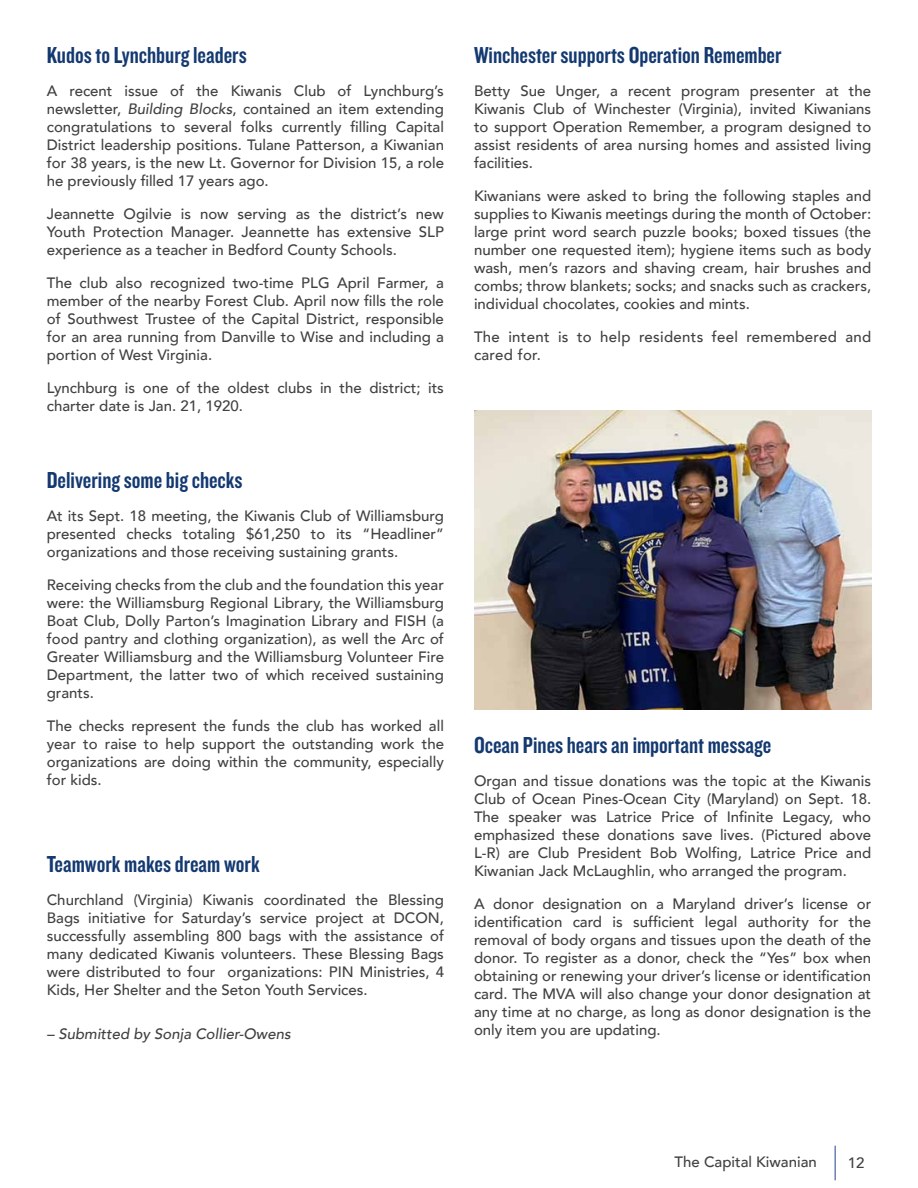
<style>
.page{position:relative;width:918px;height:1188px;background:#fff}
.page>*{position:absolute;margin:0;border:0;box-sizing:border-box;transform-origin:0 0}
.t1{font:24px "Knockout HTF49 Liteweight";color:#133970}
.t2{font:500 15px/18px "Avenir";color:#414042;text-align:justify}
.t3{font:500 15px/18px "Avenir";letter-spacing:.02em;color:#414042}
.t4{font:italic 500 15px "Avenir";color:#414042}
.s1{font-style:italic}
</style>
<div class="page">
<img style="left:474px;top:411px;width:397px;height:299px">
<hr style="left:835px;top:1146px;width:1px;height:34px;background:#25408f">
<h1 class="t1" style="left:47px;top:43px;width:201px">Kudos to Lynchburg leaders</h1>
<p class="t2" style="left:47px;top:81px;width:399px">A recent issue of the Kiwanis Club of Lynchburg’s newsletter, <span class="s1">Building Blocks</span>, contained an item extending congratulations to several folks currently filling Capital District leadership positions. Tulane Patterson, a Kiwanian for 38 years, is the new Lt. Governor for Division 15, a role he previously filled 17 years ago.</p>
<p class="t2" style="left:47px;top:204px;width:399px">Jeannette Ogilvie is now serving as the district’s new Youth Protection Manager. Jeannette has extensive SLP experience as a teacher in Bedford County Schools.</p>
<p class="t2" style="left:47px;top:273px;width:399px">The club also recognized two-time PLG April Farmer, a member of the nearby Forest Club. April now fills the role of Southwest Trustee of the Capital District, responsible for an area running from Danville to Wise and including a portion of West Virginia.</p>
<p class="t2" style="left:47px;top:378px;width:399px">Lynchburg is one of the oldest clubs in the district; its charter date is Jan. 21, 1920.</p>
<h1 class="t1" style="left:47px;top:467px;width:197px">Delivering some big checks</h1>
<p class="t2" style="left:47px;top:506px;width:399px">At its Sept. 18 meeting, the Kiwanis Club of Williamsburg presented checks totaling $61,250 to its “Headliner” organizations and those receiving sustaining grants.</p>
<p class="t2" style="left:47px;top:575px;width:399px">Receiving checks from the club and the foundation this year were: the Williamsburg Regional Library, the Williamsburg Boat Club, Dolly Parton’s Imagination Library and FISH (a food pantry and clothing organization), as well the Arc of Greater Williamsburg and the Williamsburg Volunteer Fire Department, the latter two of which received sustaining grants.</p>
<p class="t2" style="left:47px;top:716px;width:399px">The checks represent the funds the club has worked all year to raise to help support the outstanding work the organizations are doing within the community, especially for kids.</p>
<h1 class="t1" style="left:47px;top:852px;width:215px">Teamwork makes dream work</h1>
<p class="t2" style="left:47px;top:890px;width:399px">Churchland (Virginia) Kiwanis coordinated the Blessing Bags initiative for Saturday’s service project at DCON, successfully assembling 800 bags with the assistance of many dedicated Kiwanis volunteers. These Blessing Bags were distributed to four organizations: PIN Ministries, 4<br>Kids, Her Shelter and the Seton Youth Services.</p>
<p class="t4" style="left:47px;top:1025px;width:245px">– Submitted by Sonja Collier-Owens</p>
<h1 class="t1" style="left:474px;top:43px;width:309px">Winchester supports Operation Remember</h1>
<p class="t2" style="left:474px;top:81px;width:399px">Betty Sue Unger, a recent program presenter at the Kiwanis Club of Winchester (Virginia), invited Kiwanians to support Operation Remember, a program designed to assist residents of area nursing homes and assisted living facilities.</p>
<p class="t2" style="left:474px;top:186px;width:399px">Kiwanians were asked to bring the following staples and supplies to Kiwanis meetings during the month of October: large print word search puzzle books; boxed tissues (the number one requested item); hygiene items such as body wash, men’s razors and shaving cream, hair brushes and combs; throw blankets; socks; and snacks such as crackers, individual chocolates, cookies and mints.</p>
<p class="t3" style="left:474px;top:327px;width:399px">The intent is to help residents feel remembered and cared for.</p>
<h1 class="t1" style="left:474px;top:733px;width:299px">Ocean Pines hears an important message</h1>
<p class="t2" style="left:474px;top:771px;width:399px">Organ and tissue donations was the topic at the Kiwanis Club of Ocean Pines-Ocean City (Maryland) on Sept. 18.<br>The speaker was Latrice Price of Infinite Legacy, who emphasized these donations save lives. (Pictured above L-R) are Club President Bob Wolfing, Latrice Price and Kiwanian Jack McLaughlin, who arranged the program.</p>
<p class="t2" style="left:474px;top:894px;width:399px">A donor designation on a Maryland driver’s license or identification card is sufficient legal authority for the removal of body organs and tissues upon the death of the donor. To register as a donor, check the “Yes” box when obtaining or renewing your driver’s license or identification card. The MVA will also change your donor designation at any time at no charge, as long as donor designation is the only item you are updating.</p>
<p class="t2" style="left:675px;top:1152px;width:144px">The Capital Kiwanian</p>
<p class="t2" style="left:848px;top:1153px;width:18px">12</p>
</div>
